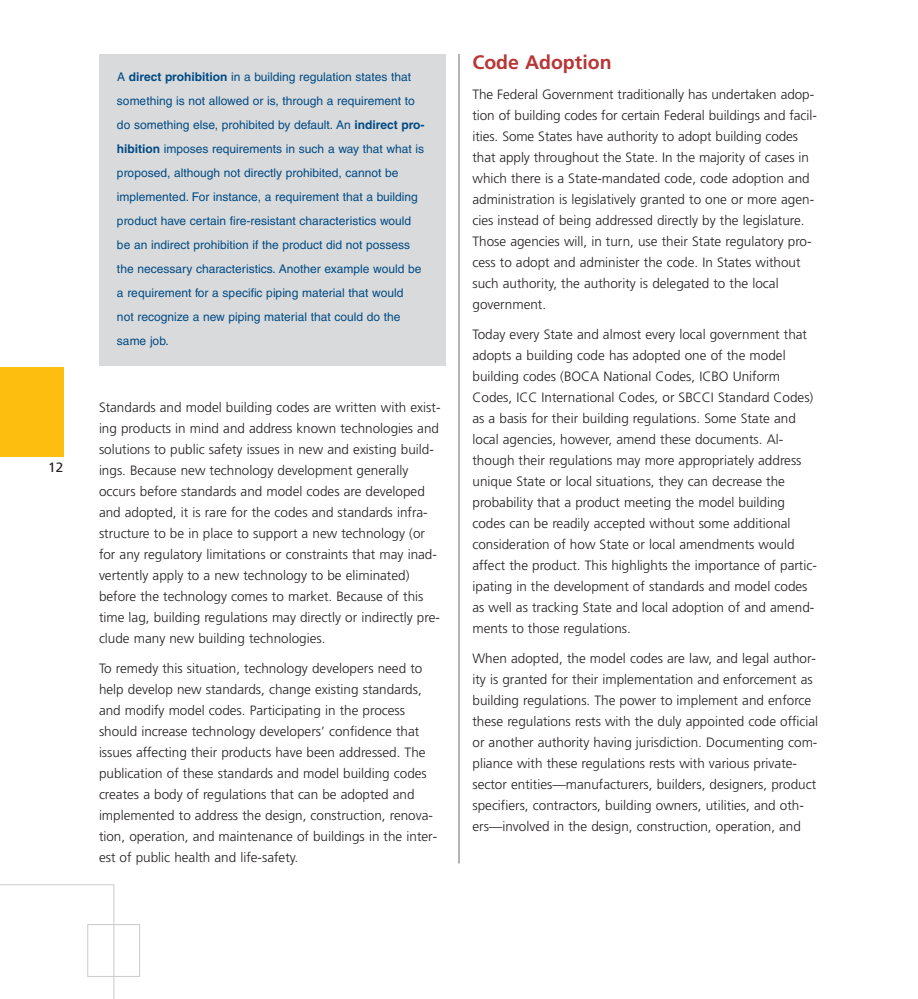
<style>
.page{position:relative;width:918px;height:999px;background:#fff}
.page>*{position:absolute;margin:0;border:0;box-sizing:border-box;transform-origin:0 0}
.t1{font:700 19.5px "Frutiger";color:#b83636}
.t2{font:300 13.5px/21px "Frutiger";color:#231f20}
.t3{font:13.5px "Frutiger";color:#231f20}
.t4{font:12px/24px "Helvetica";color:#004b85}
.s1{font-weight:700}
</style>
<div class="page">
<svg style="left:0;top:884px;width:140px;height:115px"></svg>
<div style="left:0;top:367px;width:63px;height:90px;background:#febe10"></div>
<hr style="left:458px;top:54px;width:2px;height:809px;background:#999b9e">
<div style="left:99px;top:54px;width:347px;height:312px;background:#d9dadb"></div>
<p class="t3" style="left:48px;top:462px;width:17px">12</p>
<p class="t4" style="left:117px;top:66px;width:309px">A <span class="s1">direct prohibition</span> in a building regulation states that something is not allowed or is, through a requirement to do something else, prohibited by default. An <span class="s1">indirect pro&shy;hibition</span> imposes requirements in such a way that what is proposed, although not directly prohibited, cannot be implemented. For instance, a requirement that a building product have certain fire-resistant characteristics would be an indirect prohibition if the product did not possess the necessary characteristics. Another example would be a requirement for a specific piping material that would<br>not recognize a new piping material that could do the same job.</p>
<p class="t2" style="left:99px;top:398px;width:343px">Standards and model building codes are written with exist&shy;ing products in mind and address known technologies and solutions to public safety issues in new and existing build&shy;ings. Because new technology development generally occurs before standards and model codes are developed and adopted, it is rare for the codes and standards infra&shy;structure to be in place to support a new technology (or for any regulatory limitations or constraints that may inad&shy;vertently apply to a new technology to be eliminated) before the technology comes to market. Because of this time lag, building regulations may directly or indirectly pre&shy;clude many new building technologies.</p>
<p class="t2" style="left:99px;top:659px;width:340px">To remedy this situation, technology developers need to help develop new standards, change existing standards, and modify model codes. Participating in the process should increase technology developers’ confidence that issues affecting their products have been addressed. The publication of these standards and model building codes creates a body of regulations that can be adopted and implemented to address the design, construction, renova&shy;tion, operation, and maintenance of buildings in the inter&shy;est of public health and life-safety.</p>
<h1 class="t1" style="left:472px;top:54px;width:141px">Code Adoption</h1>
<p class="t2" style="left:472px;top:84px;width:346px">The Federal Government traditionally has undertaken adop&shy;tion of building codes for certain Federal buildings and facil&shy;ities. Some States have authority to adopt building codes that apply throughout the State. In the majority of cases in which there is a State-mandated code, code adoption and administration is legislatively granted to one or more agen&shy;cies instead of being addressed directly by the legislature.<br>Those agencies will, in turn, use their State regulatory pro&shy;cess to adopt and administer the code. In States without such authority, the authority is delegated to the local government.</p>
<p class="t2" style="left:472px;top:324px;width:346px">Today every State and almost every local government that adopts a building code has adopted one of the model building codes (BOCA National Codes, ICBO Uniform Codes, ICC International Codes, or SBCCI Standard Codes) as a basis for their building regulations. Some State and local agencies, however, amend these documents. Al&shy;though their regulations may more appropriately address unique State or local situations, they can decrease the probability that a product meeting the model building codes can be readily accepted without some additional consideration of how State or local amendments would affect the product. This highlights the importance of partic&shy;ipating in the development of standards and model codes as well as tracking State and local adoption of and amend&shy;ments to those regulations.</p>
<p class="t2" style="left:472px;top:648px;width:347px">When adopted, the model codes are law, and legal author&shy;ity is granted for their implementation and enforcement as building regulations. The power to implement and enforce these regulations rests with the duly appointed code official or another authority having jurisdiction. Documenting com&shy;pliance with these regulations rests with various private&shy;sector entities—manufacturers, builders, designers, product specifiers, contractors, building owners, utilities, and oth&shy;ers—involved in the design, construction, operation, and</p>
</div>
